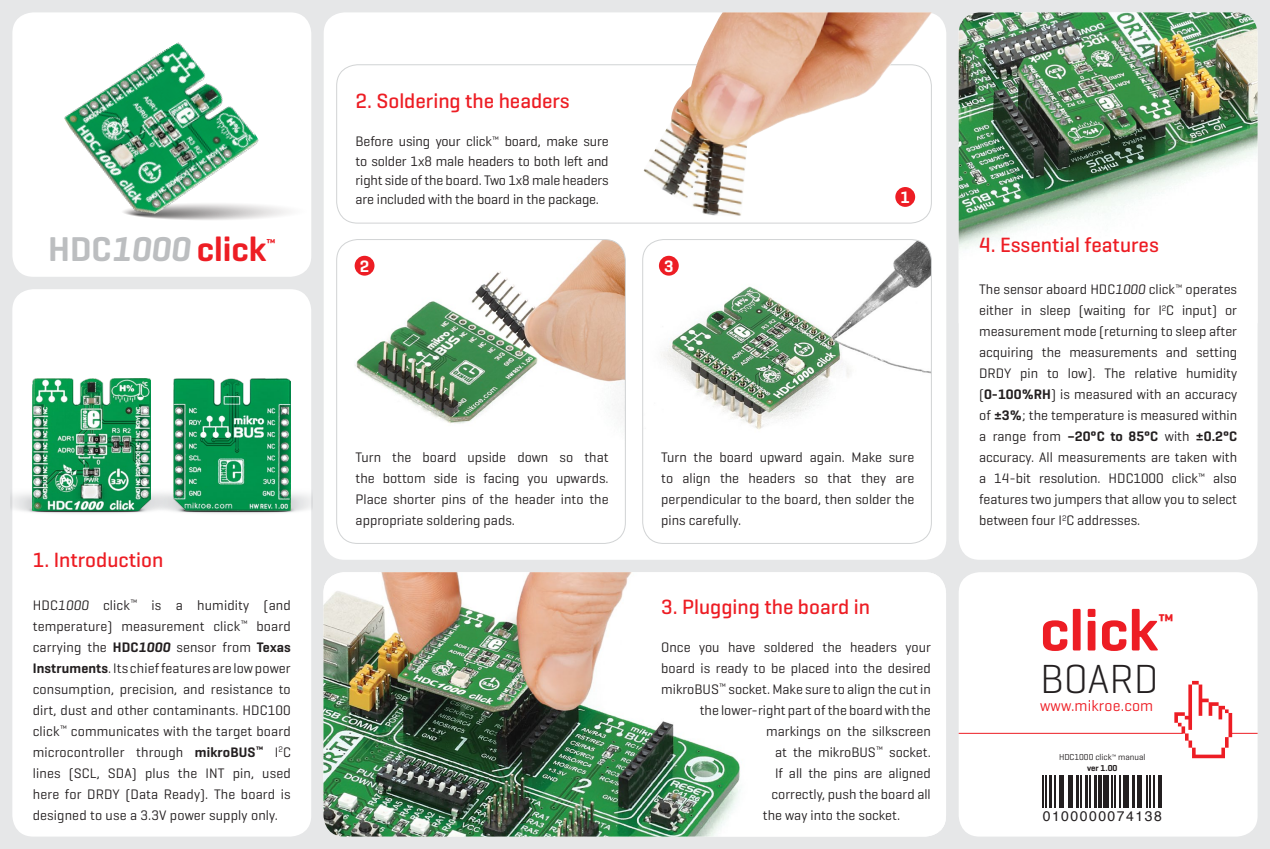
<style>
.page{position:relative;width:1270px;height:849px;background:#fff}
.page>*{position:absolute;margin:0;border:0;box-sizing:border-box;transform-origin:0 0}
.t1{font:600 59.5px "Geogrotesque";color:#ed1d24}
.t2{font:300 41.3px "Geogrotesque";color:#231f20}
.t3{font:600 35px "Geogrotesque";color:#ed1d24}
.t4{font:500 21px "Geogrotesque";color:#ed1d24}
.t5{font:600 17.32px "Geogrotesque";color:#ed1d24}
.t6{font:600 16.8px "Geogrotesque";color:#fff}
.t7{font:15.75px "Geogrotesque";letter-spacing:.01em;color:#ed1d24}
.t8{font:14px/21px "Geogrotesque";color:#231f20;text-align:justify}
.t9{font:14px "Helvetica";letter-spacing:.105em;color:#231f20}
.t10{font:600 10.15px "Geogrotesque";color:#ed1d24}
.t11{font:8.75px/10.5px "Geogrotesque";color:#231f20;text-align:center}
.s1{color:#bcbec0}
.s2{font-style:italic;color:#bcbec0}
.s3{font-style:italic}
.s4{font-weight:600}
.s5{font-weight:600;font-style:italic}
</style>
<div class="page">
<div style="left:0;top:0;width:1270px;height:848px;background:#e6e7e8"></div>
<div style="left:959px;top:12px;width:299px;height:547px;background:#fff;border-radius:21px"></div>
<img style="left:959px;top:12px;width:299px;height:237px">
<div style="left:12px;top:12px;width:299px;height:265px;background:#fff;border-radius:21px"></div>
<div style="left:12px;top:289px;width:299px;height:547px;background:#fff;border-radius:21px"></div>
<div style="left:324px;top:12px;width:622px;height:547px;background:#fff;border-radius:21px"></div>
<img style="left:323px;top:572px;width:623px;height:264px">
<img style="left:337px;top:239px;width:288px;height:304px">
<div style="left:336px;top:239px;width:290px;height:304px;border:1px solid #d1d3d4;border-radius:21px"></div>
<img style="left:644px;top:239px;width:286px;height:191px">
<div style="left:642px;top:239px;width:290px;height:304px;border:1px solid #d1d3d4;border-radius:21px"></div>
<div style="left:336px;top:64px;width:596px;height:159px;border:1px solid #d1d3d4;border-radius:21px"></div>
<div style="left:355px;top:256px;width:19px;height:19px;background:#ed1d24;border-radius:50%"></div>
<div style="left:659px;top:256px;width:20px;height:19px;background:#ed1d24;border-radius:50%"></div>
<div style="left:959px;top:572px;width:299px;height:264px;background:#fff;border-radius:21px"></div>
<hr style="left:959px;top:732px;width:224px;height:1px;background:#ed1d24">
<img style="left:643px;top:12px;width:289px;height:204px">
<div style="left:895px;top:187px;width:20px;height:20px;background:#ed1d24;border-radius:50%"></div>
<svg style="left:1174px;top:680px;width:84px;height:78px"></svg>
<svg style="left:265px;top:206px;width:24px;height:12px"></svg>
<img style="left:64px;top:42px;width:201px;height:178px">
<img style="left:11px;top:486px;width:120px;height:28px">
<img style="left:131px;top:486px;width:180px;height:28px">
<img style="left:33px;top:378px;width:117px;height:132px">
<img style="left:173px;top:378px;width:118px;height:132px">
<hr style="left:1043px;top:775px;width:1px;height:32px;background:#231f20">
<hr style="left:1045px;top:775px;width:1px;height:32px;background:#231f20">
<hr style="left:1049px;top:775px;width:2px;height:32px;background:#231f20">
<hr style="left:1054px;top:775px;width:1px;height:32px;background:#231f20">
<hr style="left:1059px;top:775px;width:3px;height:32px;background:#231f20">
<hr style="left:1063px;top:775px;width:1px;height:32px;background:#231f20">
<hr style="left:1068px;top:775px;width:2px;height:32px;background:#231f20">
<hr style="left:1072px;top:775px;width:1px;height:32px;background:#231f20">
<hr style="left:1077px;top:775px;width:2px;height:32px;background:#231f20">
<hr style="left:1080px;top:775px;width:2px;height:32px;background:#231f20">
<hr style="left:1085px;top:775px;width:3px;height:32px;background:#231f20">
<hr style="left:1089px;top:775px;width:1px;height:32px;background:#231f20">
<hr style="left:1094px;top:775px;width:3px;height:32px;background:#231f20">
<hr style="left:1098px;top:775px;width:1px;height:32px;background:#231f20">
<hr style="left:1100px;top:775px;width:2px;height:32px;background:#231f20">
<hr style="left:1103px;top:775px;width:1px;height:32px;background:#231f20">
<hr style="left:1105px;top:775px;width:4px;height:32px;background:#231f20">
<hr style="left:1112px;top:775px;width:1px;height:32px;background:#231f20">
<hr style="left:1114px;top:775px;width:1px;height:32px;background:#231f20">
<hr style="left:1119px;top:775px;width:1px;height:32px;background:#231f20">
<hr style="left:1123px;top:775px;width:1px;height:32px;background:#231f20">
<hr style="left:1125px;top:775px;width:4px;height:32px;background:#231f20">
<hr style="left:1132px;top:775px;width:2px;height:32px;background:#231f20">
<hr style="left:1137px;top:775px;width:2px;height:32px;background:#231f20">
<hr style="left:1140px;top:775px;width:2px;height:32px;background:#231f20">
<hr style="left:1147px;top:775px;width:1px;height:32px;background:#231f20">
<hr style="left:1149px;top:775px;width:1px;height:32px;background:#231f20">
<hr style="left:1153px;top:775px;width:1px;height:32px;background:#231f20">
<hr style="left:1158px;top:775px;width:1px;height:32px;background:#231f20">
<hr style="left:1161px;top:775px;width:1px;height:32px;background:#231f20">
<h3 class="t3" style="left:48px;top:227px;width:220px"><span class="s1">HDC</span><span class="s2">1000</span> click</h3>
<p class="t10" style="left:266px;top:236px;width:11px">™</p>
<h3 class="t4" style="left:33px;top:547px;width:132px">1. Introduction</h3>
<p class="t8" style="left:33px;top:593px;width:259px">HDC<span class="s3">1000</span> click<sup>™</sup> is a humidity (and temperature) measurement click<sup>™</sup> board carrying the <span class="s4">HDC</span><span class="s5">1000</span> sensor from <span class="s4">Texas Instruments</span>. Its chief features are low power consumption, precision, and resistance to dirt, dust and other contaminants. HDC100 click<sup>™</sup> communicates with the target board microcontroller through <span class="s4">mikroBUS</span><sup>™</sup> I<sup>2</sup>C lines (SCL, SDA) plus the INT pin, used here for DRDY (Data Ready). The board is designed to use a 3.3V power supply only.</p>
<h3 class="t4" style="left:356px;top:87px;width:216px">2. Soldering the headers</h3>
<p class="t8" style="left:356px;top:131px;width:254px;line-height:19.2px">Before using your click<sup>™</sup> board, make sure to solder 1x8 male headers to both left and right side of the board. Two 1x8 male headers are included with the board in the package.</p>
<p class="t6" style="left:360px;top:255px;width:11px">2</p>
<p class="t6" style="left:664px;top:255px;width:11px">3</p>
<p class="t6" style="left:900px;top:187px;width:11px">1</p>
<p class="t8" style="left:356px;top:446px;width:254px">Turn the board upside down so that the bottom side is facing you upwards.<br>Place shorter pins of the header into the appropriate soldering pads.</p>
<p class="t8" style="left:661px;top:446px;width:255px">Turn the board upward again. Make sure to align the headers so that they are perpendicular to the board, then solder the pins carefully.</p>
<h3 class="t4" style="left:661px;top:593px;width:210px">3. Plugging the board in</h3>
<p class="t8" style="left:661px;top:635px;width:271px">Once you have soldered the headers your</p>
<p class="t8" style="left:661px;top:656px;width:271px">board is ready to be placed into the desired</p>
<p class="t8" style="left:661px;top:677px;width:271px">mikroBUS<sup>™</sup> socket. Make sure to align the cut in</p>
<p class="t8" style="left:700px;top:698px;width:232px">the lower-right part of the board with the</p>
<p class="t8" style="left:766px;top:719px;width:166px">markings on the silkscreen</p>
<p class="t8" style="left:775px;top:740px;width:157px">at the mikroBUS<sup>™</sup> socket.</p>
<p class="t8" style="left:775px;top:761px;width:157px">If all the pins are aligned</p>
<p class="t8" style="left:772px;top:782px;width:161px">correctly, push the board all</p>
<p class="t8" style="left:763px;top:803px;width:139px">the way into the socket.</p>
<h3 class="t4" style="left:979px;top:232px;width:181px">4. Essential features</h3>
<p class="t8" style="left:979px;top:278px;width:259px">The sensor aboard HDC<span class="s3">1000</span> click<sup>™</sup> operates either in sleep (waiting for I<sup>2</sup>C input) or measurement mode (returning to sleep after acquiring the measurements and setting DRDY pin to low). The relative humidity (<span class="s4">0-100%RH</span>) is measured with an accuracy of <span class="s4">±3%</span>; the temperature is measured within a range from <span class="s4">–20°C to 85°C</span> with <span class="s4">±0.2°C </span>accuracy. All measurements are taken with a 14-bit resolution. HDC1000 click<sup>™</sup> also features two jumpers that allow you to select between four I<sup>2</sup>C addresses.</p>
<h1 class="t1" style="left:1040px;top:593px;width:119px">click</h1>
<p class="t5" style="left:1158px;top:608px;width:17px">™</p>
<h2 class="t2" style="left:1040px;top:652px;width:120px">BOARD</h2>
<p class="t7" style="left:1040px;top:696px;width:115px">www.mikroe.com</p>
<p class="t11" style="left:1059px;top:751px;width:88px">HDC1000 click<sup>™</sup> manual <span class="s4">ver 1.00</span></p>
<p class="t9" style="left:1043px;top:804px;width:120px">0100000074138</p>
</div>
